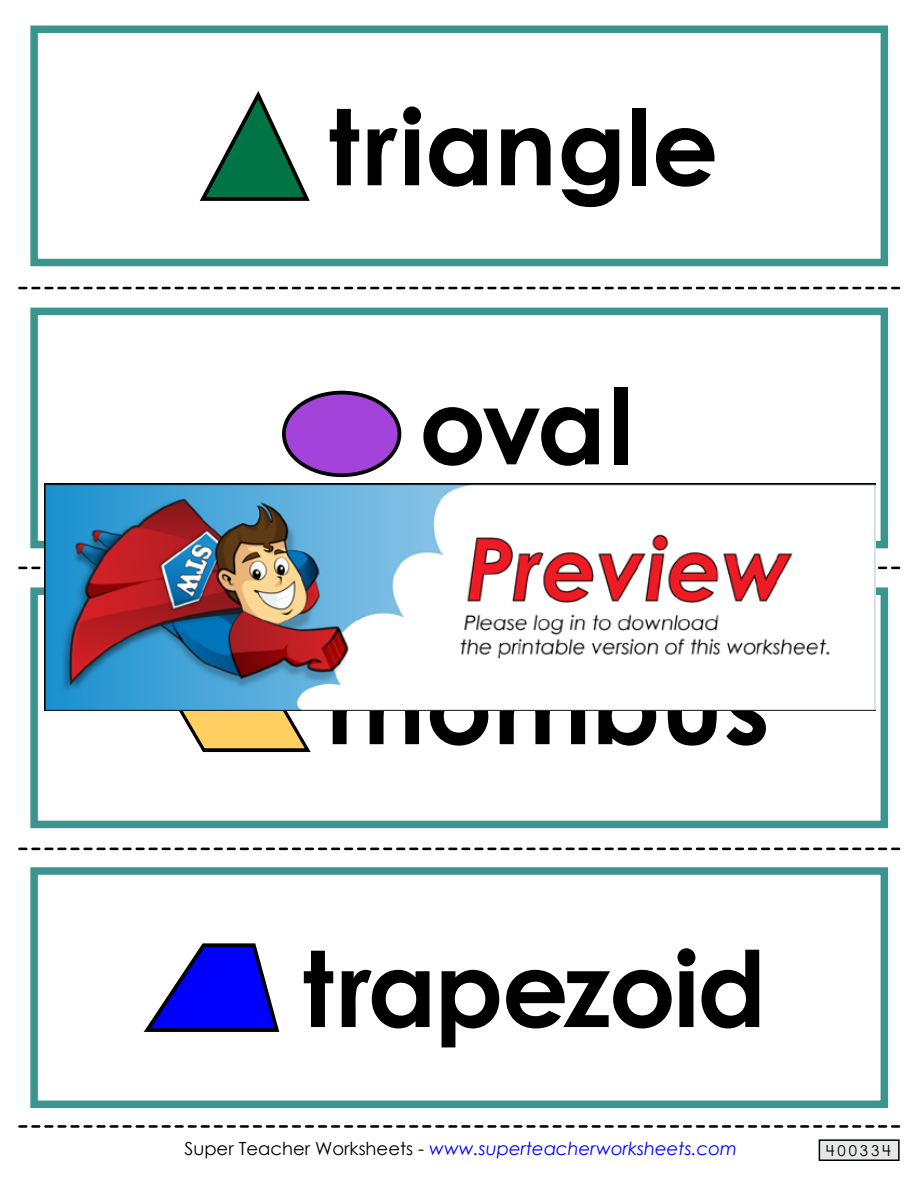
<style>
.page{position:relative;width:918px;height:1188px;background:#fff}
.page>*{position:absolute;margin:0;border:0;box-sizing:border-box;transform-origin:0 0}
.t1{font:700 105px "Century Gothic 2";color:#000}
.t2{font:700 105px "Century Gothic 2";letter-spacing:-.02em;color:#000}
.t3{font:italic 18px "Century Gothic 2";color:#00f}
.t4{font:15px "Century STW4";letter-spacing:.2em;color:#000}
.s1{font-style:normal;color:#000}
</style>
<div class="page">
<div style="left:30px;top:308px;width:858px;height:240px;border:8px solid #3b958f"></div>
<div style="left:30px;top:26px;width:858px;height:240px;border:8px solid #3b958f"></div>
<svg style="left:18px;top:287px;width:882px;height:2px"></svg>
<div style="left:30px;top:587px;width:858px;height:241px;border:8px solid #3b958f"></div>
<div style="left:30px;top:867px;width:858px;height:241px;border:8px solid #3b958f"></div>
<svg style="left:18px;top:567px;width:882px;height:2px"></svg>
<svg style="left:18px;top:848px;width:882px;height:2px"></svg>
<svg style="left:18px;top:1125px;width:882px;height:3px"></svg>
<div style="left:819px;top:1140px;width:80px;height:20px;background:#e6e7e8"></div>
<div style="left:819px;top:1139px;width:81px;height:22px;border:2px solid #000"></div>
<svg style="left:199px;top:91px;width:111px;height:110px"></svg>
<div style="left:284px;top:393px;width:115px;height:82px;background:#a443da;border-radius:50%"></div>
<div style="left:282px;top:391px;width:119px;height:86px;border:4px solid #000;border-radius:50%"></div>
<svg style="left:143px;top:943px;width:137px;height:89px"></svg>
<svg style="left:146px;top:710px;width:168px;height:42px"></svg>
<img style="left:44px;top:483px;width:832px;height:227px">
<h1 class="t1" style="left:328px;top:67px;width:392px">triangle</h1>
<h1 class="t1" style="left:419px;top:347px;width:216px">oval</h1>
<h1 class="t1" style="left:329px;top:626px;width:443px">rhombus</h1>
<h1 class="t2" style="left:302px;top:909px;width:466px">trapezoid</h1>
<p class="t3" style="left:184px;top:1136px;width:554px"><span class="s1">Super Teacher Worksheets -</span> www.superteacherworksheets.com</p>
<p class="t4" style="left:826px;top:1140px;width:66px">400334</p>
</div>
